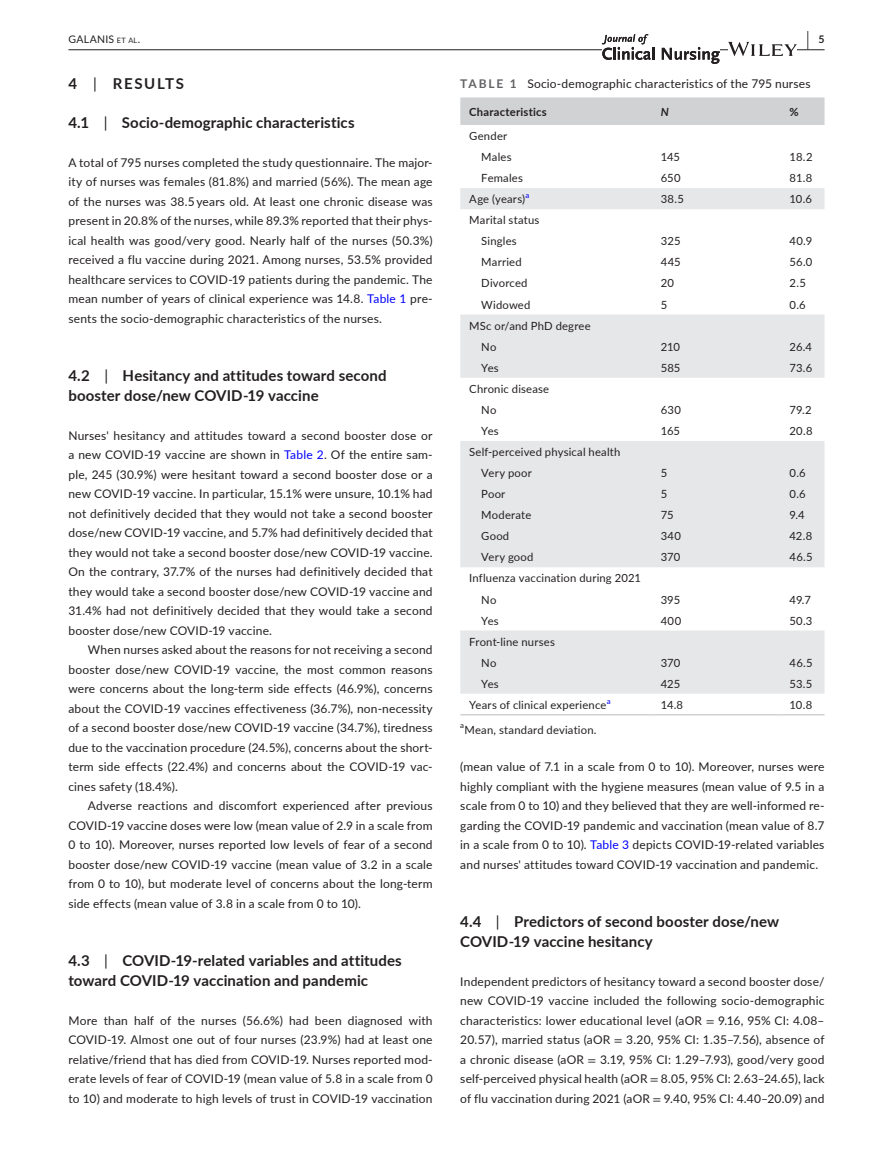
<style>
.page{position:relative;width:893px;height:1174px;background:#fff}
.page>*{position:absolute;margin:0;border:0;box-sizing:border-box;transform-origin:0 0}
.t1{font:700 19.5px "Lato";color:#231f20;scale:.43 1}
.t2{font:700 15px/19.5px "Lato";letter-spacing:.005em;color:#231f20}
.t3{font:700 15px "Lato";letter-spacing:.105em;color:#231f20}
.t4{font:12px/19.5px "Lato";letter-spacing:.015em;color:#231f20;text-align:justify}
.t5{font:11.25px/21px "Lato";letter-spacing:.015em;color:#231f20}
.t6{font:700 11.25px "Lato";letter-spacing:.02em;color:#231f20}
.t7{font:italic 700 11.25px "Lato";color:#231f20}
.t8{font:10.5px "Lato";letter-spacing:.025em;color:#231f20}
.t9{font:7.8px "Lato";color:#00f}
.t10{font:7.8px "Lato";color:#231f20}
.s1{font-size:7.35px}
.s2{font-weight:400}
.s3{color:#00f}
.s4{font-weight:700;color:#636366}
.s5{font-family:"STIX"}
</style>
<div class="page">
<hr style="left:68px;top:49px;width:756px;height:1px;background:#231f20">
<div style="left:602px;top:34px;width:118px;height:30px;background:#fff"></div>
<svg style="left:602px;top:34px;width:52px;height:26px"></svg>
<svg style="left:662px;top:47px;width:58px;height:17px"></svg>
<svg style="left:728px;top:42px;width:69px;height:14px"></svg>
<div style="left:460px;top:97px;width:364px;height:28px;background:#d1d2d4"></div>
<svg style="left:460px;top:188px;width:364px;height:505px;fill:#e6e7e9"></svg>
<hr style="left:460px;top:714px;width:192px;height:1px;background:#d1d2d4">
<hr style="left:652px;top:714px;width:129px;height:1px;background:#d1d2d4">
<hr style="left:781px;top:714px;width:43px;height:1px;background:#d1d2d4">
<p class="t8" style="left:68px;top:31px;width:73px">GALANIS <span class="s1">et al</span>.</p>
<h1 class="t1" style="left:807px;top:25px;width:43px">| <sup>5</sup></h1>
<p class="t3" style="left:68px;top:72px;width:117px">4 <span class="s2">|</span> RESULTS</p>
<p class="t2" style="left:68px;top:112px;width:288px">4.1 <span class="s2">|</span> Socio-demographic characteristics</p>
<p class="t4" style="left:68px;top:152px;width:366px">A total of 795 nurses completed the study questionnaire. The major&shy;ity of nurses was females (81.8%) and married (56%). The mean age of the nurses was 38.5 years old. At least one chronic disease was present in 20.8% of the nurses, while 89.3% reported that their phys&shy;ical health was good/very good. Nearly half of the nurses (50.3%) received a flu vaccine during 2021. Among nurses, 53.5% provided healthcare services to COVID-19 patients during the pandemic. The mean number of years of clinical experience was 14.8. <span class="s3">Table 1</span> pre&shy;sents the socio-demographic characteristics of the nurses.</p>
<p class="t4" style="left:460px;top:73px;width:352px"><span class="s4">TABLE 1</span> Socio-demographic characteristics of the 795 nurses</p>
<p class="t6" style="left:469px;top:103px;width:79px">Characteristics</p>
<p class="t7" style="left:661px;top:103px;width:10px">N</p>
<p class="t6" style="left:790px;top:103px;width:11px">%</p>
<p class="t5" style="left:481px;top:125px;width:32px;text-indent:-12px">Gender<br>Males</p>
<p class="t5" style="left:661px;top:146px;width:21px">145</p>
<p class="t5" style="left:790px;top:146px;width:24px">18.2</p>
<p class="t5" style="left:481px;top:167px;width:43px">Females</p>
<p class="t5" style="left:661px;top:167px;width:21px">650</p>
<p class="t5" style="left:790px;top:167px;width:24px">81.8</p>
<p class="t5" style="left:469px;top:188px;width:57px">Age (years)</p>
<p class="t9" style="left:525px;top:190px;width:5px">a</p>
<p class="t5" style="left:661px;top:188px;width:25px">38.5</p>
<p class="t5" style="left:790px;top:188px;width:24px">10.6</p>
<p class="t5" style="left:481px;top:209px;width:60px;text-indent:-12px">Marital status<br>Singles</p>
<p class="t5" style="left:661px;top:230px;width:21px">325</p>
<p class="t5" style="left:790px;top:230px;width:24px">40.9</p>
<p class="t5" style="left:481px;top:251px;width:42px">Married</p>
<p class="t5" style="left:661px;top:251px;width:22px">445</p>
<p class="t5" style="left:790px;top:251px;width:24px">56.0</p>
<p class="t5" style="left:481px;top:272px;width:48px">Divorced</p>
<p class="t5" style="left:661px;top:272px;width:15px">20</p>
<p class="t5" style="left:790px;top:272px;width:18px">2.5</p>
<p class="t5" style="left:481px;top:293px;width:51px">Widowed</p>
<p class="t5" style="left:661px;top:293px;width:8px">5</p>
<p class="t5" style="left:790px;top:293px;width:18px">0.6</p>
<p class="t5" style="left:481px;top:314px;width:111px;text-indent:-12px">MSc or/and PhD degree<br>No</p>
<p class="t5" style="left:661px;top:335px;width:21px">210</p>
<p class="t5" style="left:790px;top:335px;width:24px">26.4</p>
<p class="t2" style="left:68px;top:365px;width:320px">4.2 <span class="s2">|</span> Hesitancy and attitudes toward second booster dose/new COVID-19 vaccine</p>
<p class="t4" style="left:68px;top:425px;width:366px">Nurses' hesitancy and attitudes toward a second booster dose or a new COVID-19 vaccine are shown in <span class="s3">Table 2</span>. Of the entire sam&shy;ple, 245 (30.9%) were hesitant toward a second booster dose or a new COVID-19 vaccine. In particular, 15.1% were unsure, 10.1% had not definitively decided that they would not take a second booster dose/new COVID-19 vaccine, and 5.7% had definitively decided that they would not take a second booster dose/new COVID-19 vaccine.<br>On the contrary, 37.7% of the nurses had definitively decided that they would take a second booster dose/new COVID-19 vaccine and 31.4% had not definitively decided that they would take a second booster dose/new COVID-19 vaccine.</p>
<p class="t4" style="left:68px;top:639px;width:366px;text-indent:20px">When nurses asked about the reasons for not receiving a second booster dose/new COVID-19 vaccine, the most common reasons were concerns about the long-term side effects (46.9%), concerns about the COVID-19 vaccines effectiveness (36.7%), non-necessity of a second booster dose/new COVID-19 vaccine (34.7%), tiredness due to the vaccination procedure (24.5%), concerns about the short&shy;term side effects (22.4%) and concerns about the COVID-19 vac&shy;cines safety (18.4%).</p>
<p class="t4" style="left:68px;top:795px;width:366px;text-indent:20px">Adverse reactions and discomfort experienced after previous COVID-19 vaccine doses were low (mean value of 2.9 in a scale from 0 to 10). Moreover, nurses reported low levels of fear of a second booster dose/new COVID-19 vaccine (mean value of 3.2 in a scale from 0 to 10), but moderate level of concerns about the long-term side effects (mean value of 3.8 in a scale from 0 to 10).</p>
<p class="t2" style="left:68px;top:950px;width:335px">4.3 <span class="s2">|</span> COVID-19-related variables and attitudes toward COVID-19 vaccination and pandemic</p>
<p class="t4" style="left:68px;top:1010px;width:366px">More than half of the nurses (56.6%) had been diagnosed with COVID-19. Almost one out of four nurses (23.9%) had at least one relative/friend that has died from COVID-19. Nurses reported mod&shy;erate levels of fear of COVID-19 (mean value of 5.8 in a scale from 0 to 10) and moderate to high levels of trust in COVID-19 vaccination</p>
<p class="t5" style="left:481px;top:357px;width:19px">Yes</p>
<p class="t5" style="left:661px;top:357px;width:21px">585</p>
<p class="t5" style="left:790px;top:357px;width:24px">73.6</p>
<p class="t5" style="left:481px;top:378px;width:69px;text-indent:-12px">Chronic disease<br>No</p>
<p class="t5" style="left:661px;top:399px;width:22px">630</p>
<p class="t5" style="left:790px;top:399px;width:24px">79.2</p>
<p class="t5" style="left:481px;top:420px;width:19px">Yes</p>
<p class="t5" style="left:661px;top:420px;width:21px">165</p>
<p class="t5" style="left:790px;top:420px;width:24px">20.8</p>
<p class="t5" style="left:481px;top:441px;width:141px;text-indent:-12px">Self-perceived physical health<br>Very poor</p>
<p class="t5" style="left:661px;top:462px;width:8px">5</p>
<p class="t5" style="left:790px;top:462px;width:18px">0.6</p>
<p class="t5" style="left:481px;top:483px;width:26px">Poor</p>
<p class="t5" style="left:661px;top:483px;width:8px">5</p>
<p class="t5" style="left:790px;top:483px;width:18px">0.6</p>
<p class="t5" style="left:481px;top:504px;width:52px">Moderate</p>
<p class="t5" style="left:661px;top:504px;width:14px">75</p>
<p class="t5" style="left:790px;top:504px;width:17px">9.4</p>
<p class="t5" style="left:481px;top:525px;width:30px">Good</p>
<p class="t5" style="left:661px;top:525px;width:22px">340</p>
<p class="t5" style="left:789px;top:525px;width:24px">42.8</p>
<p class="t5" style="left:481px;top:546px;width:54px">Very good</p>
<p class="t5" style="left:661px;top:546px;width:21px">370</p>
<p class="t5" style="left:789px;top:546px;width:25px">46.5</p>
<p class="t5" style="left:481px;top:567px;width:161px;text-indent:-12px">Influenza vaccination during 2021<br>No</p>
<p class="t5" style="left:661px;top:588px;width:21px">395</p>
<p class="t5" style="left:789px;top:588px;width:23px">49.7</p>
<p class="t5" style="left:481px;top:609px;width:19px">Yes</p>
<p class="t5" style="left:661px;top:609px;width:22px">400</p>
<p class="t5" style="left:789px;top:609px;width:24px">50.3</p>
<p class="t5" style="left:481px;top:630px;width:75px;text-indent:-12px">Front-line nurses<br>No</p>
<p class="t5" style="left:661px;top:651px;width:21px">370</p>
<p class="t5" style="left:789px;top:651px;width:25px">46.5</p>
<p class="t5" style="left:481px;top:672px;width:19px">Yes</p>
<p class="t5" style="left:661px;top:672px;width:21px">425</p>
<p class="t5" style="left:789px;top:672px;width:24px">53.5</p>
<p class="t5" style="left:469px;top:694px;width:139px">Years of clinical experience</p>
<p class="t9" style="left:607px;top:695px;width:5px">a</p>
<p class="t5" style="left:661px;top:693px;width:24px">14.8</p>
<p class="t5" style="left:790px;top:693px;width:24px">10.8</p>
<p class="t10" style="left:460px;top:720px;width:5px">a</p>
<p class="t5" style="left:464px;top:718px;width:134px">Mean, standard deviation.</p>
<p class="t4" style="left:460px;top:756px;width:366px">(mean value of 7.1 in a scale from 0 to 10). Moreover, nurses were highly compliant with the hygiene measures (mean value of 9.5 in a scale from 0 to 10) and they believed that they are well-informed re&shy;garding the COVID-19 pandemic and vaccination (mean value of 8.7 in a scale from 0 to 10). <span class="s3">Table 3</span> depicts COVID-19-related variables and nurses' attitudes toward COVID-19 vaccination and pandemic.</p>
<p class="t2" style="left:460px;top:911px;width:320px">4.4 <span class="s2">|</span> Predictors of second booster dose/new<br>COVID-19 vaccine hesitancy</p>
<p class="t4" style="left:460px;top:971px;width:366px">Independent predictors of hesitancy toward a second booster dose/ new COVID-19 vaccine included the following socio-demographic characteristics: lower educational level (aOR <span class="s5">=</span> 9.16, 95% CI: 4.08– 20.57), married status (aOR <span class="s5">=</span> 3.20, 95% CI: 1.35–7.56), absence of a chronic disease (aOR <span class="s5">=</span> 3.19, 95% CI: 1.29–7.93), good/very good self-perceived physical health (aOR <span class="s5">=</span> 8.05, 95% CI: 2.63–24.65), lack of flu vaccination during 2021 (aOR <span class="s5">=</span> 9.40, 95% CI: 4.40–20.09) and</p>
</div>
